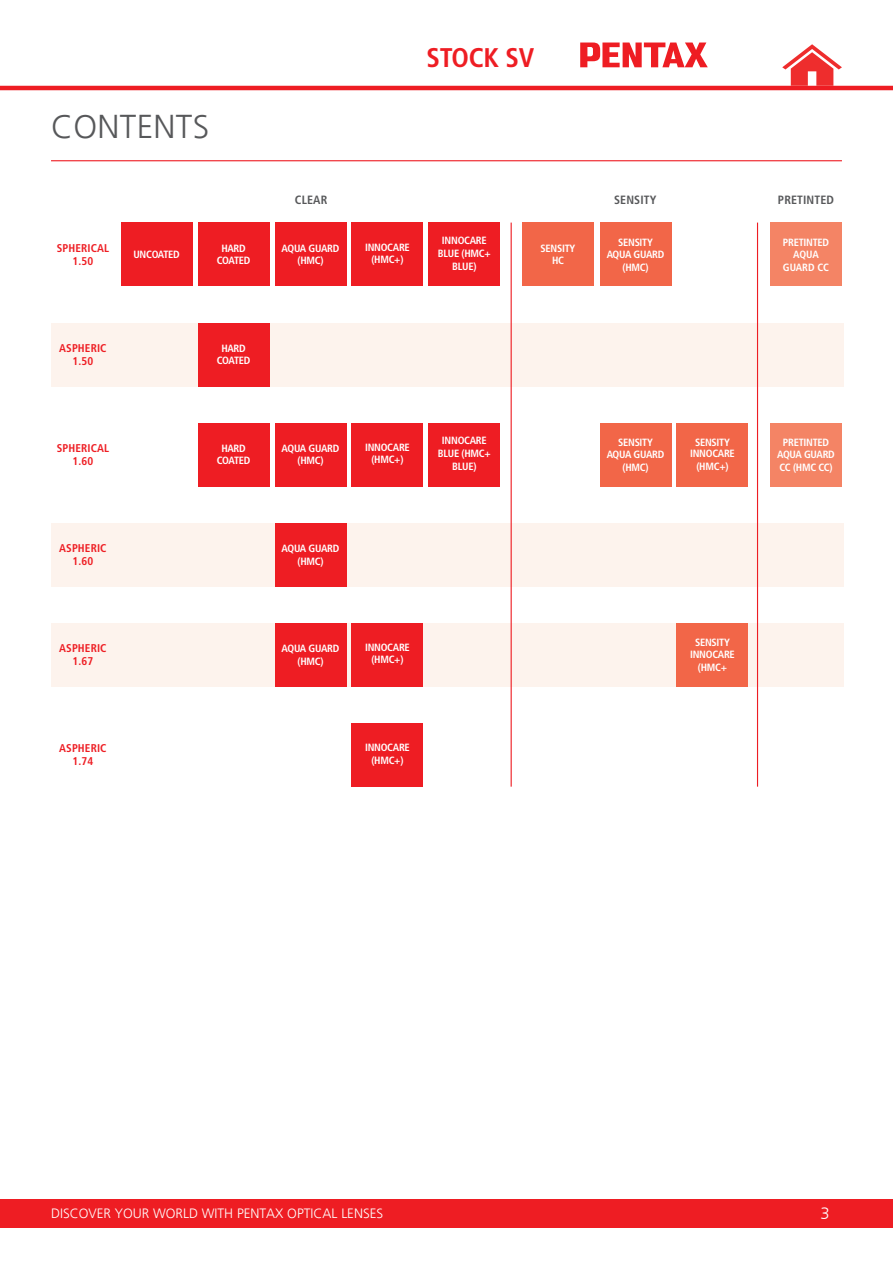
<style>
.page{position:relative;width:893px;height:1263px;background:#fff}
.page>*{position:absolute;margin:0;border:0;box-sizing:border-box;transform-origin:0 0}
.t1{font:300 33px "Frutiger LT";letter-spacing:.01em;color:#57585a}
.t2{font:700 condensed 27px "Frutiger LT Std";letter-spacing:-.01em;color:#ee1d23}
.t3{font:300 16.5px "Frutiger LT";color:#fff}
.t4{font:300 13.5px "Frutiger LT";color:#fff}
.t5{font:700 condensed 12px "Frutiger LT Std";letter-spacing:.01em;color:#57585a}
.t6{font:700 condensed 11.25px/13.5px "Frutiger LT Std";letter-spacing:.01em;color:#ee1d23;text-align:center}
.t7{font:700 condensed 10.5px/12.6px "Frutiger LT Std";letter-spacing:-.025em;color:#fff;text-align:center}
</style>
<div class="page">
<div style="left:0;top:1199px;width:893px;height:28px;background:#ee1d23"></div>
<svg style="left:580px;top:43px;width:128px;height:24px"></svg>
<hr style="left:0;top:86px;width:893px;height:4px;background:#ee1d23">
<svg style="left:782px;top:44px;width:60px;height:42px"></svg>
<hr style="left:51px;top:160px;width:791px;height:1px;background:#ee1d23">
<div style="left:51px;top:323px;width:792px;height:63px;background:#fdf3ed"></div>
<div style="left:51px;top:523px;width:792px;height:63px;background:#fdf3ed"></div>
<div style="left:51px;top:623px;width:792px;height:64px;background:#fdf3ed"></div>
<div style="left:121px;top:223px;width:72px;height:63px;background:#ee1d23"></div>
<div style="left:198px;top:223px;width:72px;height:63px;background:#ee1d23"></div>
<div style="left:198px;top:323px;width:72px;height:63px;background:#ee1d23"></div>
<div style="left:198px;top:423px;width:72px;height:63px;background:#ee1d23"></div>
<div style="left:275px;top:223px;width:71px;height:63px;background:#ee1d23"></div>
<div style="left:275px;top:423px;width:71px;height:63px;background:#ee1d23"></div>
<div style="left:275px;top:523px;width:71px;height:63px;background:#ee1d23"></div>
<div style="left:275px;top:623px;width:71px;height:63px;background:#ee1d23"></div>
<div style="left:522px;top:223px;width:72px;height:63px;background:#f26648"></div>
<div style="left:351px;top:223px;width:72px;height:63px;background:#ee1d23"></div>
<div style="left:351px;top:423px;width:72px;height:63px;background:#ee1d23"></div>
<div style="left:351px;top:623px;width:72px;height:63px;background:#ee1d23"></div>
<div style="left:351px;top:723px;width:72px;height:64px;background:#ee1d23"></div>
<div style="left:600px;top:223px;width:71px;height:63px;background:#f26648"></div>
<div style="left:600px;top:423px;width:71px;height:63px;background:#f26648"></div>
<div style="left:770px;top:223px;width:72px;height:63px;background:#f48465"></div>
<div style="left:770px;top:423px;width:72px;height:63px;background:#f48465"></div>
<div style="left:676px;top:423px;width:72px;height:63px;background:#f26648"></div>
<div style="left:676px;top:623px;width:72px;height:64px;background:#f26648"></div>
<div style="left:428px;top:223px;width:72px;height:63px;background:#ee1d23"></div>
<div style="left:428px;top:423px;width:72px;height:63px;background:#ee1d23"></div>
<hr style="left:511px;top:223px;width:1px;height:564px;background:#ee1d23">
<hr style="left:757px;top:223px;width:1px;height:564px;background:#ee1d23">
<h1 class="t1" style="left:51px;top:108px;width:160px">CONTENTS</h1>
<p class="t6" style="left:57px;top:241px;width:54px">SPHERICAL<br>1.50</p>
<p class="t7" style="left:133px;top:248px;width:48px">UNCOATED</p>
<p class="t7" style="left:217px;top:242px;width:35px">HARD<br>COATED</p>
<p class="t6" style="left:59px;top:341px;width:49px">ASPHERIC<br>1.50</p>
<p class="t6" style="left:57px;top:441px;width:54px">SPHERICAL<br>1.60</p>
<p class="t6" style="left:59px;top:541px;width:49px">ASPHERIC<br>1.60</p>
<p class="t6" style="left:59px;top:641px;width:49px">ASPHERIC<br>1.67</p>
<p class="t6" style="left:59px;top:741px;width:49px">ASPHERIC<br>1.74</p>
<p class="t7" style="left:217px;top:342px;width:35px">HARD<br>COATED</p>
<p class="t7" style="left:217px;top:442px;width:35px">HARD<br>COATED</p>
<h2 class="t2" style="left:427px;top:42px;width:109px">STOCK SV</h2>
<p class="t5" style="left:295px;top:192px;width:34px">CLEAR</p>
<p class="t5" style="left:614px;top:192px;width:44px">SENSITY</p>
<p class="t5" style="left:778px;top:192px;width:58px">PRETINTED</p>
<p class="t7" style="left:282px;top:242px;width:59px">AQUA GUARD (HMC)</p>
<p class="t7" style="left:365px;top:241px;width:46px">INNOCARE (HMC+)</p>
<p class="t7" style="left:438px;top:234px;width:54px">INNOCARE<br>BLUE (HMC+<br>BLUE)</p>
<p class="t7" style="left:541px;top:242px;width:36px">SENSITY<br>HC</p>
<p class="t7" style="left:607px;top:236px;width:59px">SENSITY<br>AQUA GUARD (HMC)</p>
<p class="t7" style="left:783px;top:236px;width:48px">PRETINTED<br>AQUA<br>GUARD CC</p>
<p class="t7" style="left:282px;top:442px;width:59px">AQUA GUARD (HMC)</p>
<p class="t7" style="left:365px;top:441px;width:46px">INNOCARE (HMC+)</p>
<p class="t7" style="left:282px;top:542px;width:59px">AQUA GUARD (HMC)</p>
<p class="t7" style="left:438px;top:434px;width:54px">INNOCARE<br>BLUE (HMC+<br>BLUE)</p>
<p class="t7" style="left:282px;top:642px;width:59px">AQUA GUARD (HMC)</p>
<p class="t7" style="left:365px;top:641px;width:46px">INNOCARE (HMC+)</p>
<p class="t7" style="left:365px;top:741px;width:46px">INNOCARE (HMC+)</p>
<p class="t7" style="left:607px;top:436px;width:59px">SENSITY<br>AQUA GUARD (HMC)</p>
<p class="t7" style="left:690px;top:436px;width:46px;line-height:11.6px">SENSITY<br>INNOCARE</p>
<p class="t7" style="left:696px;top:460px;width:34px">(HMC+)</p>
<p class="t7" style="left:777px;top:436px;width:59px">PRETINTED<br>AQUA GUARD<br>CC (HMC CC)</p>
<p class="t7" style="left:690px;top:636px;width:46px">SENSITY<br>INNOCARE (HMC+</p>
<p class="t4" style="left:51px;top:1206px;width:334px">DISCOVER YOUR WORLD WITH PENTAX OPTICAL LENSES</p>
<h3 class="t3" style="left:820px;top:1204px;width:11px">3</h3>
</div>
